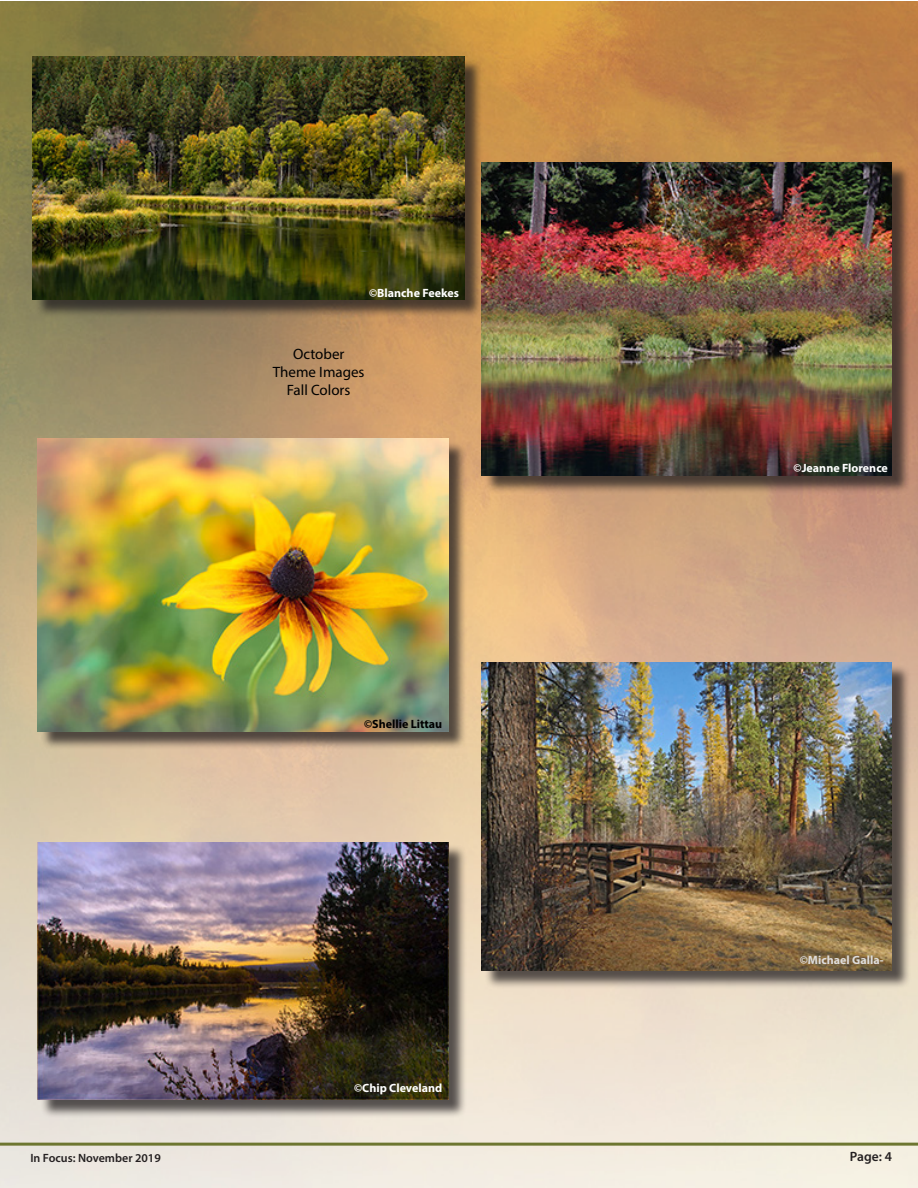
<style>
.page{position:relative;width:918px;height:1188px;background:#fff}
.page>*{position:absolute;margin:0;border:0;box-sizing:border-box;transform-origin:0 0}
.t1{font:15px "Myriad Pro";color:#000}
.t2{font:600 13.5px "Myriad Pro";color:#231f20}
.t3{font:700 12px "Myriad Pro";color:#fff}
.t4{font:600 12px "Myriad Pro";color:#231f20}
.t5{font:700 12px "Myriad Pro";color:#000}
.t6{font:700 12px "Myriad Pro";color:#dedddc}
</style>
<div class="page">
<img style="left:0;top:1px;width:918px;height:1187px">
<hr style="left:0;top:1143px;width:918px;height:3px;background:#6d7630">
<div style="left:35px;top:58px;width:448px;height:260px;background:#231f20;opacity:.75"></div>
<img style="left:33px;top:56px;width:432px;height:244px">
<div style="left:484px;top:164px;width:426px;height:330px;background:#231f20;opacity:.75"></div>
<img style="left:482px;top:162px;width:410px;height:313px">
<div style="left:40px;top:441px;width:427px;height:309px;background:#231f20;opacity:.75"></div>
<img style="left:38px;top:438px;width:410px;height:293px">
<div style="left:40px;top:845px;width:427px;height:273px;background:#231f20;opacity:.75"></div>
<img style="left:38px;top:842px;width:410px;height:257px">
<div style="left:484px;top:665px;width:426px;height:324px;background:#231f20;opacity:.75"></div>
<img style="left:482px;top:662px;width:410px;height:309px">
<p class="t3" style="left:369px;top:285px;width:91px">©Blanche Feekes</p>
<p class="t1" style="left:293px;top:345px;width:53px">October</p>
<p class="t1" style="left:273px;top:363px;width:93px">Theme Images</p>
<p class="t1" style="left:287px;top:381px;width:65px">Fall Colors</p>
<p class="t5" style="left:364px;top:717px;width:80px">©Shellie Littau</p>
<p class="t3" style="left:354px;top:1080px;width:90px">©Chip Cleveland</p>
<p class="t3" style="left:794px;top:460px;width:96px">©Jeanne Florence</p>
<p class="t6" style="left:800px;top:952px;width:85px">©Michael Galla-</p>
<p class="t4" style="left:30px;top:1150px;width:132px">In Focus: November 2019</p>
<p class="t2" style="left:850px;top:1148px;width:44px">Page: 4</p>
</div>
